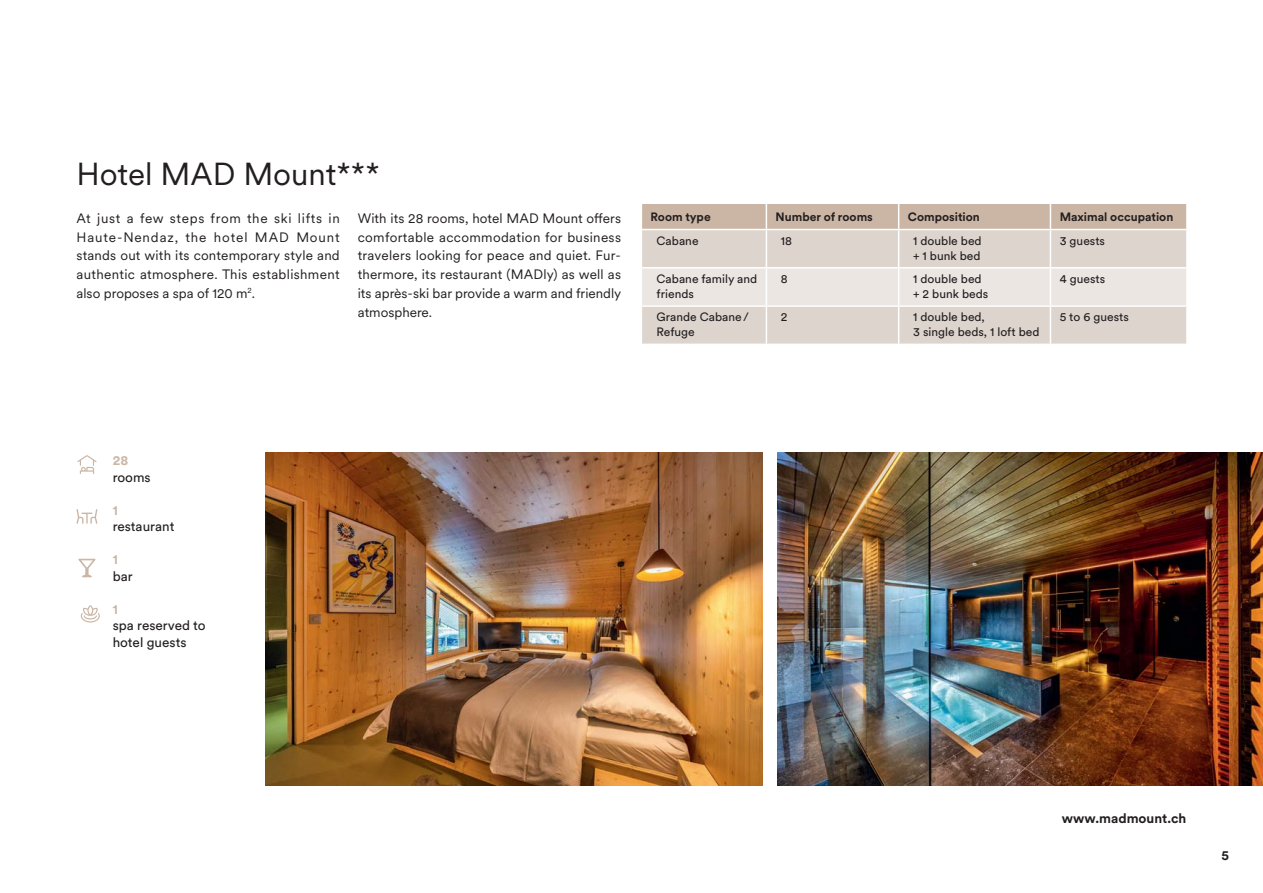
<style>
.page{position:relative;width:1263px;height:893px;background:#fff}
.page>*{position:absolute;margin:0;border:0;box-sizing:border-box;transform-origin:0 0}
.t1{font:31.5px "Circular XX";color:#231f20}
.t2{font:13.5px/18.8px "Circular XX";color:#231f20;text-align:justify}
.t3{font:13.5px/16.5px "Circular XX";color:#231f20}
.t4{font:700 13.5px "Circular XX";color:#231f20}
.t5{font:700 13.5px "Circular XX";color:#cbb6a5}
.t6{font:12px/15px "Circular XX";color:#231f20}
.t7{font:700 12px "Circular XX";color:#231f20}
</style>
<div class="page">
<div style="left:642px;top:230px;width:544px;height:114px;background:#ddd4ce"></div>
<div style="left:642px;top:269px;width:544px;height:36px;background:#ebe6e2"></div>
<hr style="left:642px;top:267px;width:544px;height:2px;background:#fff">
<hr style="left:642px;top:305px;width:544px;height:2px;background:#fff">
<div style="left:642px;top:204px;width:544px;height:25px;background:#cbb6a5"></div>
<hr style="left:766px;top:230px;width:1px;height:37px;background:#fff">
<hr style="left:898px;top:230px;width:1px;height:37px;background:#fff">
<hr style="left:1050px;top:230px;width:1px;height:37px;background:#fff">
<hr style="left:766px;top:269px;width:1px;height:36px;background:#fff">
<hr style="left:898px;top:269px;width:1px;height:36px;background:#fff">
<hr style="left:1050px;top:269px;width:1px;height:36px;background:#fff">
<hr style="left:766px;top:307px;width:1px;height:37px;background:#fff">
<hr style="left:898px;top:307px;width:1px;height:37px;background:#fff">
<hr style="left:1050px;top:307px;width:1px;height:37px;background:#fff">
<svg style="left:81px;top:605px;width:19px;height:17px"></svg>
<svg style="left:77px;top:509px;width:20px;height:15px"></svg>
<svg style="left:77px;top:455px;width:19px;height:19px"></svg>
<svg style="left:78px;top:559px;width:18px;height:18px"></svg>
<img style="left:265px;top:453px;width:497px;height:332px">
<img style="left:777px;top:453px;width:486px;height:332px">
<h1 class="t1" style="left:77px;top:163px;width:305px">Hotel MAD Mount***</h1>
<p class="t2" style="left:77px;top:210px;width:265px">At just a few steps from the ski lifts in Haute-Nendaz, the hotel MAD Mount stands out with its contemporary style and authentic atmosphere. This establishment also proposes a spa of 120 m<sup>2</sup>.</p>
<p class="t2" style="left:358px;top:210px;width:265px">With its 28 rooms, hotel MAD Mount offers comfortable accommodation for business travelers looking for peace and quiet. Fur&shy;thermore, its restaurant (MADly) as well as its après-ski bar provide a warm and friendly atmosphere.</p>
<p class="t7" style="left:651px;top:212px;width:62px">Room type</p>
<p class="t7" style="left:776px;top:212px;width:99px">Number of rooms</p>
<p class="t7" style="left:908px;top:212px;width:73px">Composition</p>
<p class="t7" style="left:1060px;top:212px;width:115px">Maximal occupation</p>
<p class="t6" style="left:657px;top:234px;width:43px">Cabane</p>
<p class="t6" style="left:781px;top:234px;width:13px">18</p>
<p class="t6" style="left:913px;top:234px;width:70px">1 double bed + 1 bunk bed</p>
<p class="t6" style="left:1060px;top:234px;width:47px">3 guests</p>
<p class="t6" style="left:657px;top:272px;width:102px">Cabane family and friends</p>
<p class="t6" style="left:781px;top:272px;width:8px">8</p>
<p class="t6" style="left:913px;top:272px;width:77px">1 double bed + 2 bunk beds</p>
<p class="t6" style="left:1060px;top:272px;width:47px">4 guests</p>
<p class="t6" style="left:657px;top:311px;width:94px">Grande Cabane /<br>Refuge</p>
<p class="t6" style="left:781px;top:311px;width:8px">2</p>
<p class="t6" style="left:913px;top:311px;width:128px">1 double bed,<br>3 single beds, 1 loft bed</p>
<p class="t6" style="left:1060px;top:311px;width:71px">5 to 6 guests</p>
<p class="t5" style="left:113px;top:456px;width:17px">28</p>
<p class="t3" style="left:113px;top:470px;width:40px">rooms</p>
<p class="t5" style="left:113px;top:505px;width:7px">1</p>
<p class="t3" style="left:113px;top:520px;width:63px">restaurant</p>
<p class="t5" style="left:113px;top:555px;width:7px">1</p>
<p class="t3" style="left:113px;top:569px;width:21px">bar</p>
<p class="t5" style="left:113px;top:604px;width:7px">1</p>
<p class="t3" style="left:113px;top:619px;width:95px">spa reserved to hotel guests</p>
<p class="t4" style="left:1062px;top:813px;width:126px">www.madmount.ch</p>
<p class="t4" style="left:1221px;top:851px;width:9px">5</p>
</div>
